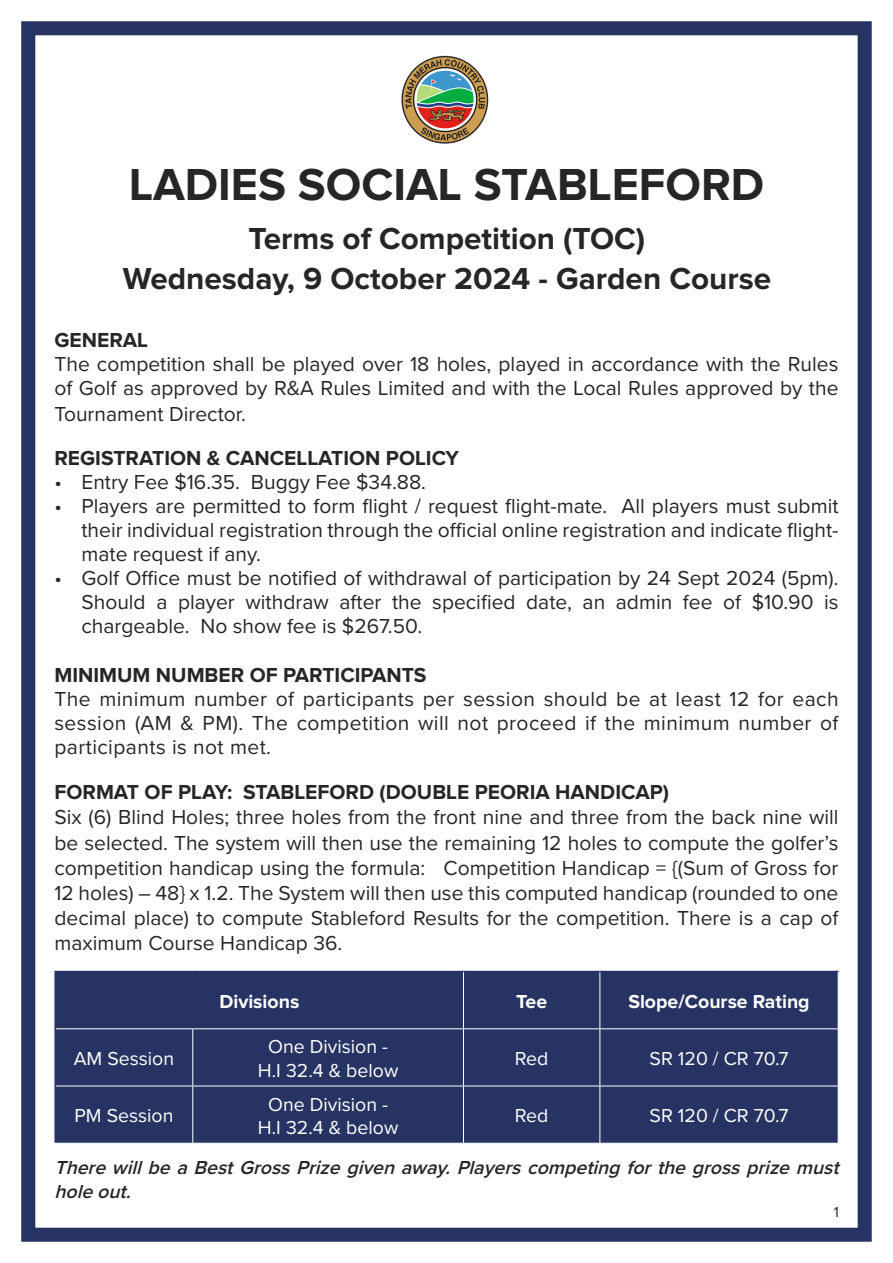
<style>
.page{position:relative;width:893px;height:1263px;background:#fff}
.page>*{position:absolute;margin:0;border:0;box-sizing:border-box;transform-origin:0 0}
.t1{font:700 46.5px "Proxima Nova";color:#282526}
.t2{font:700 31.5px "Proxima Nova";color:#282526}
.t3{font:21px/24px "Proxima Nova";color:#282526;text-align:justify}
.t4{font:700 21px "Proxima Nova";color:#282526}
.t5{font:19.5px "Proxima Nova";color:#fff}
.t6{font:italic 600 19.5px/24px "Proxima Nova";color:#282526}
.t7{font:700 19.5px "Proxima Nova";color:#fff}
.t8{font:15px "Proxima Nova";color:#282526}
</style>
<div class="page">
<div style="left:21px;top:21px;width:851px;height:1221px;border:14px solid #263363"></div>
<img style="left:401px;top:56px;width:88px;height:88px">
<div style="left:56px;top:972px;width:782px;height:171px;background:#263363"></div>
<hr style="left:54px;top:971px;width:139px;height:1px;background:#263363">
<hr style="left:54px;top:972px;width:2px;height:57px;background:#263363">
<hr style="left:193px;top:971px;width:270px;height:1px;background:#263363">
<hr style="left:463px;top:971px;width:137px;height:1px;background:#263363">
<hr style="left:600px;top:971px;width:238px;height:1px;background:#263363">
<hr style="left:54px;top:1029px;width:2px;height:57px;background:#263363">
<hr style="left:54px;top:1086px;width:2px;height:57px;background:#263363">
<hr style="left:463px;top:972px;width:1px;height:56px;background:#fff">
<hr style="left:599px;top:972px;width:1px;height:56px;background:#fff">
<hr style="left:56px;top:1028px;width:137px;height:1px;background:#fff">
<hr style="left:193px;top:1028px;width:270px;height:1px;background:#fff">
<hr style="left:192px;top:1029px;width:1px;height:57px;background:#fff">
<hr style="left:463px;top:1028px;width:137px;height:1px;background:#fff">
<hr style="left:463px;top:1029px;width:1px;height:57px;background:#fff">
<hr style="left:600px;top:1028px;width:238px;height:1px;background:#fff">
<hr style="left:599px;top:1029px;width:1px;height:57px;background:#fff">
<hr style="left:56px;top:1086px;width:137px;height:1px;background:#fff">
<hr style="left:193px;top:1086px;width:270px;height:1px;background:#fff">
<hr style="left:192px;top:1086px;width:1px;height:57px;background:#fff">
<hr style="left:463px;top:1086px;width:137px;height:1px;background:#fff">
<hr style="left:463px;top:1086px;width:1px;height:57px;background:#fff">
<hr style="left:600px;top:1086px;width:238px;height:1px;background:#fff">
<hr style="left:599px;top:1086px;width:1px;height:57px;background:#fff">
<p class="t1" style="left:129px;top:163px;width:637px">LADIES SOCIAL STABLEFORD</p>
<p class="t2" style="left:249px;top:224px;width:398px">Terms of Competition (TOC)</p>
<p class="t2" style="left:123px;top:264px;width:650px">Wednesday, 9 October 2024 - Garden Course</p>
<p class="t4" style="left:54px;top:331px;width:95px">GENERAL</p>
<p class="t3" style="left:54px;top:351px;width:786px;line-height:24.6px">The competition shall be played over 18 holes, played in accordance with the Rules of Golf as approved by R&amp;A Rules Limited and with the Local Rules approved by the Tournament Director.</p>
<p class="t4" style="left:54px;top:449px;width:406px">REGISTRATION &amp; CANCELLATION POLICY</p>
<p class="t3" style="left:54px;top:469px;width:373px">• Entry Fee $16.35. Buggy Fee $34.88.</p>
<p class="t3" style="left:81px;top:493px;width:759px;text-indent:-27px">• Players are permitted to form flight / request flight-mate. All players must submit their individual registration through the official online registration and indicate flight&shy;mate request if any.</p>
<p class="t3" style="left:81px;top:565px;width:759px;text-indent:-27px">• Golf Office must be notified of withdrawal of participation by 24 Sept 2024 (5pm).<br>Should a player withdraw after the specified date, an admin fee of $10.90 is chargeable. No show fee is $267.50.</p>
<p class="t4" style="left:54px;top:666px;width:373px">MINIMUM NUMBER OF PARTICIPANTS</p>
<p class="t3" style="left:54px;top:686px;width:786px">The minimum number of participants per session should be at least 12 for each session (AM &amp; PM). The competition will not proceed if the minimum number of participants is not met.</p>
<p class="t4" style="left:54px;top:782px;width:616px">FORMAT OF PLAY: STABLEFORD (DOUBLE PEORIA HANDICAP)</p>
<p class="t3" style="left:54px;top:804px;width:786px;line-height:25.2px">Six (6) Blind Holes; three holes from the front nine and three from the back nine will be selected. The system will then use the remaining 12 holes to compute the golfer’s competition handicap using the formula: Competition Handicap = {(Sum of Gross for 12 holes) – 48} x 1.2. The System will then use this computed handicap (rounded to one decimal place) to compute Stableford Results for the competition. There is a cap of maximum Course Handicap 36.</p>
<p class="t5" style="left:74px;top:1044px;width:102px">AM Session</p>
<p class="t7" style="left:219px;top:992px;width:81px">Divisions</p>
<p class="t7" style="left:516px;top:992px;width:33px">Tee</p>
<p class="t7" style="left:628px;top:992px;width:183px">Slope/Course Rating</p>
<p class="t5" style="left:268px;top:1032px;width:121px">One Division -</p>
<p class="t5" style="left:258px;top:1056px;width:142px">H.I 32.4 &amp; below</p>
<p class="t5" style="left:515px;top:1044px;width:35px">Red</p>
<p class="t5" style="left:650px;top:1044px;width:140px">SR 120 / CR 70.7</p>
<p class="t5" style="left:268px;top:1089px;width:121px">One Division -</p>
<p class="t5" style="left:258px;top:1113px;width:142px">H.I 32.4 &amp; below</p>
<p class="t5" style="left:515px;top:1101px;width:35px">Red</p>
<p class="t5" style="left:650px;top:1101px;width:140px">SR 120 / CR 70.7</p>
<p class="t6" style="left:54px;top:1154px;width:793px">TherewillbeaBestGrossPrizegivenaway.Playerscompetingforthegrossprizemust holeout.</p>
<p class="t5" style="left:74px;top:1101px;width:101px">PM Session</p>
<p class="t8" style="left:834px;top:1200px;width:7px">1</p>
</div>
